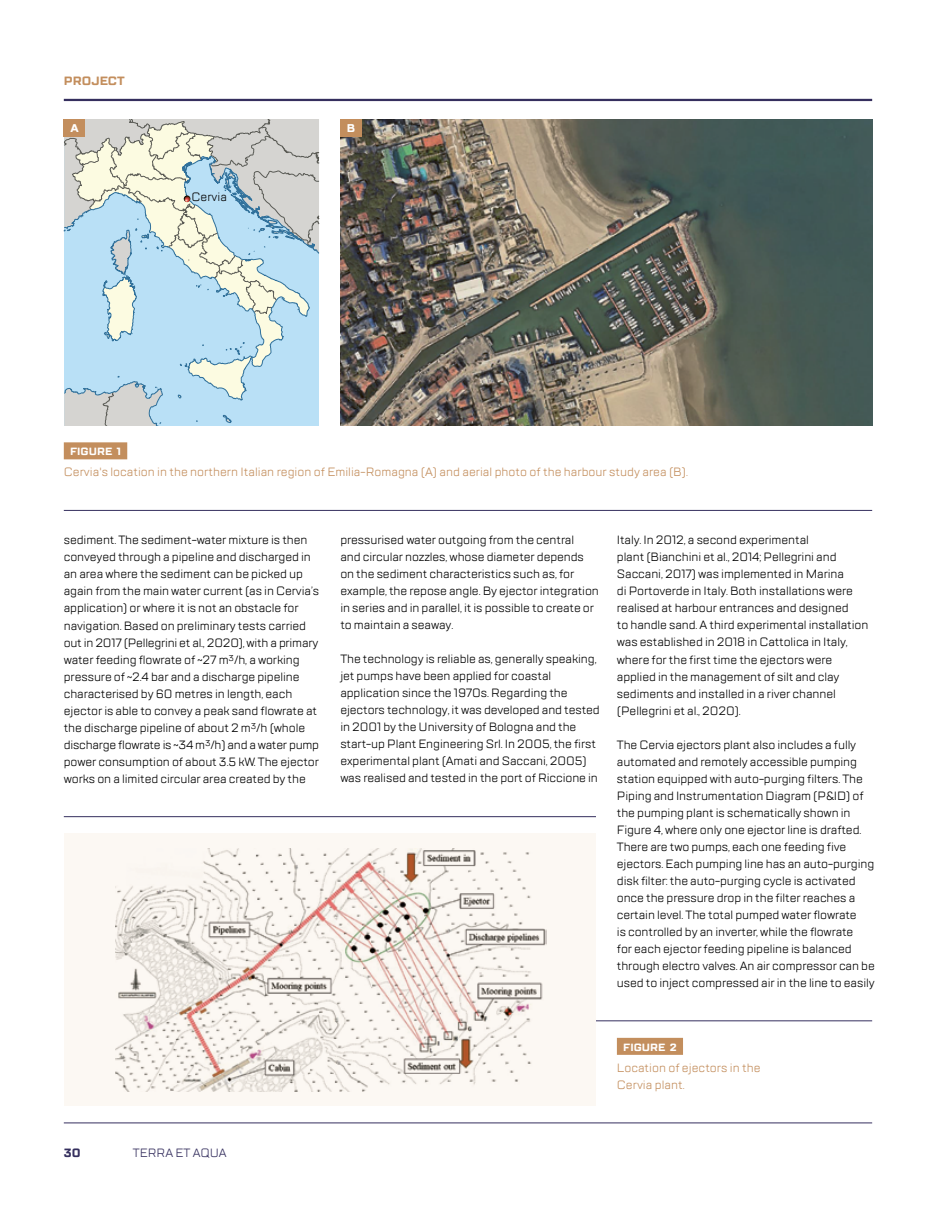
<style>
.page{position:relative;width:936px;height:1225px;background:#fff}
.page>*{position:absolute;margin:0;border:0;box-sizing:border-box;transform-origin:0 0}
.t1{font:12px/17px "TT Lakes";letter-spacing:-.01em;color:#000}
.t2{font:12px/17px "TT Lakes";color:#c38e5d}
.t3{font:12px "TT Lakes";color:#352f5e}
.t4{font:700 12px "TT Lakes";color:#c38e5d}
.t5{font:700 12px "TT Lakes";color:#352f5e}
.t6{font:700 11.25px "TT Lakes";color:#fff}
.t7{font:700 10.5px "TT Lakes";color:#fff}
</style>
<div class="page">
<hr style="left:64px;top:99px;width:808px;height:2px;background:#352f5e">
<hr style="left:64px;top:510px;width:808px;height:1px;background:#352f5e">
<hr style="left:64px;top:816px;width:808px;height:1px;background:#352f5e">
<hr style="left:64px;top:1020px;width:808px;height:1px;background:#352f5e">
<hr style="left:64px;top:1122px;width:808px;height:1px;background:#352f5e">
<div style="left:595px;top:703px;width:314px;height:307px;background:#fff"></div>
<div style="left:64px;top:442px;width:63px;height:17px;background:#c38e5d"></div>
<div style="left:617px;top:1037px;width:66px;height:17px;background:#c38e5d"></div>
<img style="left:340px;top:119px;width:532px;height:306px">
<svg style="left:64px;top:119px;width:255px;height:306px;background:#c4dbe2"></svg>
<div style="left:64px;top:119px;width:21px;height:17px;background:#c38e5d"></div>
<div style="left:340px;top:119px;width:21px;height:17px;background:#c38e5d"></div>
<svg style="left:64px;top:833px;width:531px;height:273px;fill:#fcf8f3"></svg>
<p class="t4" style="left:64px;top:73px;width:62px">PROJECT</p>
<p class="t6" style="left:70px;top:121px;width:10px">A</p>
<p class="t6" style="left:347px;top:121px;width:10px">B</p>
<p class="t1" style="left:191px;top:188px;width:37px">Cervia</p>
<p class="t7" style="left:70px;top:445px;width:52px">FIGURE 1</p>
<p class="t2" style="left:64px;top:463px;width:625px">Cervia's location in the northern Italian region of Emilia-Romagna (A) and aerial photo of the harbour study area (B).</p>
<p class="t1" style="left:64px;top:531px;width:257px">sediment. The sediment-water mixture is then conveyed through a pipeline and discharged in an area where the sediment can be picked up again from the main water current (as in Cervia’s application) or where it is not an obstacle for navigation. Based on preliminary tests carried out in 2017 (Pellegrini et al., 2020), with a primary water feeding flowrate of ~27 m<sup>3</sup>/h, a working pressure of ~2.4 bar and a discharge pipeline characterised by 60 metres in length, each ejector is able to convey a peak sand flowrate at the discharge pipeline of about 2 m<sup>3</sup>/h (whole discharge flowrate is ~34 m<sup>3</sup>/h) and a water pump power consumption of about 3.5 kW. The ejector works on a limited circular area created by the</p>
<p class="t1" style="left:617px;top:531px;width:253px">Italy. In 2012, a second experimental<br>plant (Bianchini et al., 2014; Pellegrini and Saccani, 2017) was implemented in Marina<br>di Portoverde in Italy. Both installations were realised at harbour entrances and designed<br>to handle sand. A third experimental installation was established in 2018 in Cattolica in Italy, where for the first time the ejectors were applied in the management of silt and clay sediments and installed in a river channel (Pellegrini et al., 2020).</p>
<p class="t1" style="left:340px;top:531px;width:260px">pressurised water outgoing from the central<br>and circular nozzles, whose diameter depends on the sediment characteristics such as, for example, the repose angle. By ejector integration in series and in parallel, it is possible to create or to maintain a seaway.</p>
<p class="t1" style="left:340px;top:650px;width:261px">The technology is reliable as, generally speaking, jet pumps have been applied for coastal application since the 1970s. Regarding the ejectors technology, it was developed and tested in 2001 by the University of Bologna and the start-up Plant Engineering Srl. In 2005, the first experimental plant (Amati and Saccani, 2005) was realised and tested in the port of Riccione in</p>
<p class="t1" style="left:617px;top:736px;width:259px">The Cervia ejectors plant also includes a fully automated and remotely accessible pumping station equipped with auto-purging filters. The Piping and Instrumentation Diagram (P&amp;ID) of the pumping plant is schematically shown in Figure 4, where only one ejector line is drafted.<br>There are two pumps, each one feeding five ejectors. Each pumping line has an auto-purging disk filter: the auto-purging cycle is activated once the pressure drop in the filter reaches a certain level. The total pumped water flowrate<br>is controlled by an inverter, while the flowrate<br>for each ejector feeding pipeline is balanced through electro valves. An air compressor can be used to inject compressed air in the line to easily</p>
<p class="t5" style="left:64px;top:1145px;width:18px">30</p>
<p class="t3" style="left:133px;top:1145px;width:95px">TERRA ET AQUA</p>
<p class="t7" style="left:623px;top:1040px;width:55px">FIGURE 2</p>
<p class="t2" style="left:617px;top:1059px;width:145px">Location of ejectors in the<br>Cervia plant.</p>
</div>
